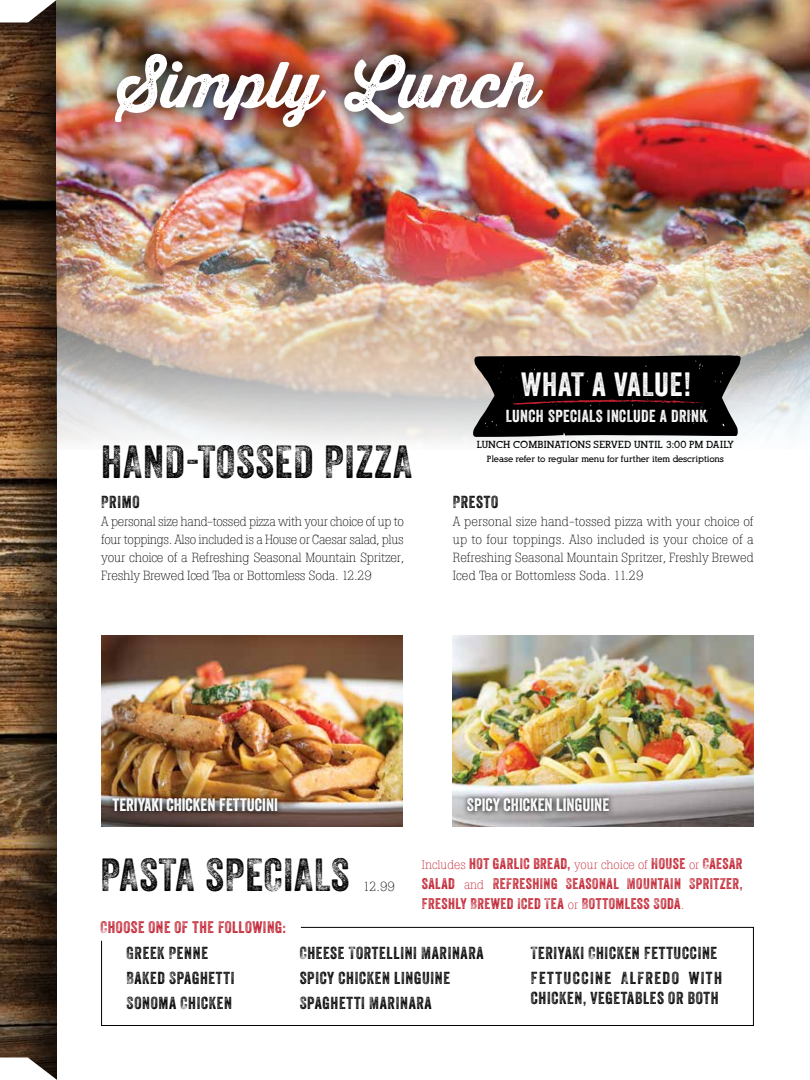
<style>
.page{position:relative;width:810px;height:1080px;background:#fff}
.page>*{position:absolute;margin:0;border:0;box-sizing:border-box;transform-origin:0 0}
.t1{font:62.88px "Thirsty Rough Bol";color:#fff}
.t2{font:45px "Veneer Three";letter-spacing:.02em;color:#000}
.t3{font:32.62px "Veneer";letter-spacing:.025em;color:#fff}
.t4{font:17.5px "Veneer";color:#fff}
.t5{font:16.88px/25px "Veneer Three";letter-spacing:.04em;color:#000}
.t6{font:16.88px "Veneer";letter-spacing:.025em;color:#fff}
.t7{font:16.25px "Veneer Three";letter-spacing:.03em;color:#c01f2e}
.t8{font:15px/20px "Veneer Three";letter-spacing:.03em;color:#c01f2e;text-align:justify}
.t9{font:300 13.12px/18.1px "Boton";letter-spacing:-.01em;color:#000;text-align:justify}
.t10{font:700 10px "Alexandria FLF";letter-spacing:.005em;color:#000}
.t11{font:700 8.75px "Alexandria FLF";color:#000}
.s1{font-family:"Boton";font-weight:300;font-size:12.5px}
</style>
<div class="page">
<div style="left:0;top:0;width:58px;height:1080px;background:#000;opacity:.75"></div>
<svg style="left:0;top:0;width:56px;height:22px"></svg>
<svg style="left:0;top:1058px;width:58px;height:22px"></svg>
<img style="left:56px;top:0;width:754px;height:450px">
<svg style="left:101px;top:927px;width:653px;height:99px"></svg>
<img style="left:91px;top:30px;width:475px;height:121px">
<svg style="left:640px;top:133px;width:32px;height:9px"></svg>
<svg style="left:473px;top:355px;width:268px;height:82px;background:#181515"></svg>
<img style="left:453px;top:635px;width:301px;height:192px">
<svg style="left:462px;top:792px;width:153px;height:26px;background:#8c8a8c"></svg>
<img style="left:101px;top:635px;width:301px;height:192px">
<img style="left:107px;top:792px;width:177px;height:26px">
<h1 class="t1" style="left:118px;top:37px;width:422px">Simply Lunch</h1>
<h2 class="t2" style="left:101px;top:434px;width:312px">HAND-TOSSED PIZZA</h2>
<p class="t5" style="left:101px;top:489px;width:40px">PRIMO</p>
<p class="t9" style="left:101px;top:512px;width:304px">A personal size hand-tossed pizza with your choice of up to four toppings. Also included is a House or Caesar salad, plus your choice of a Refreshing Seasonal Mountain Spritzer, Freshly Brewed Iced Tea or Bottomless Soda. 12.29</p>
<h3 class="t3" style="left:521px;top:364px;width:172px">WHAT A VALUE!</h3>
<p class="t6" style="left:506px;top:405px;width:202px">LUNCH SPECIALS INCLUDE A DRINK</p>
<p class="t10" style="left:477px;top:439px;width:259px">LUNCH COMBINATIONS SERVED UNTIL 3:00 PM DAILY</p>
<p class="t11" style="left:487px;top:454px;width:238px">Please refer to regular menu for further item descriptions</p>
<p class="t5" style="left:453px;top:489px;width:47px">PRESTO</p>
<p class="t9" style="left:453px;top:512px;width:303px">A personal size hand-tossed pizza with your choice of up to four toppings. Also included is your choice of a Refreshing Seasonal Mountain Spritzer, Freshly Brewed Iced Tea or Bottomless Soda. 11.29</p>
<h3 class="t4" style="left:112px;top:794px;width:167px">TERIYAKI CHICKEN FETTUCINI</h3>
<h3 class="t4" style="left:467px;top:794px;width:144px">SPICY CHICKEN LINGUINE</h3>
<h2 class="t2" style="left:101px;top:847px;width:250px">PASTA SPECIALS</h2>
<p class="t7" style="left:101px;top:917px;width:187px">CHOOSE ONE OF THE FOLLOWING:</p>
<p class="t9" style="left:363px;top:877px;width:34px">12.99</p>
<p class="t8" style="left:422px;top:854px;width:322px"><span class="s1">Includes</span> HOT GARLIC BREAD, <span class="s1">your choice of</span> HOUSE <span class="s1">or</span> CAESAR SALAD <span class="s1">and</span> REFRESHING SEASONAL MOUNTAIN SPRITZER, FRESHLY BREWED ICED TEA <span class="s1">or</span> BOTTOMLESS SODA<span class="s1">.</span></p>
<p class="t5" style="left:127px;top:940px;width:109px">GREEK PENNE<br>BAKED SPAGHETTI<br>SONOMA CHICKEN</p>
<p class="t5" style="left:300px;top:940px;width:186px">CHEESE TORTELLINI MARINARA<br>SPICY CHICKEN LINGUINE<br>SPAGHETTI MARINARA</p>
<p class="t5" style="left:531px;top:940px;width:193px">TERIYAKI CHICKEN FETTUCCINE<br>FETTUCCINE ALFREDO WITH</p>
<p class="t5" style="left:531px;top:985px;width:189px">CHICKEN, VEGETABLES OR BOTH</p>
</div>
